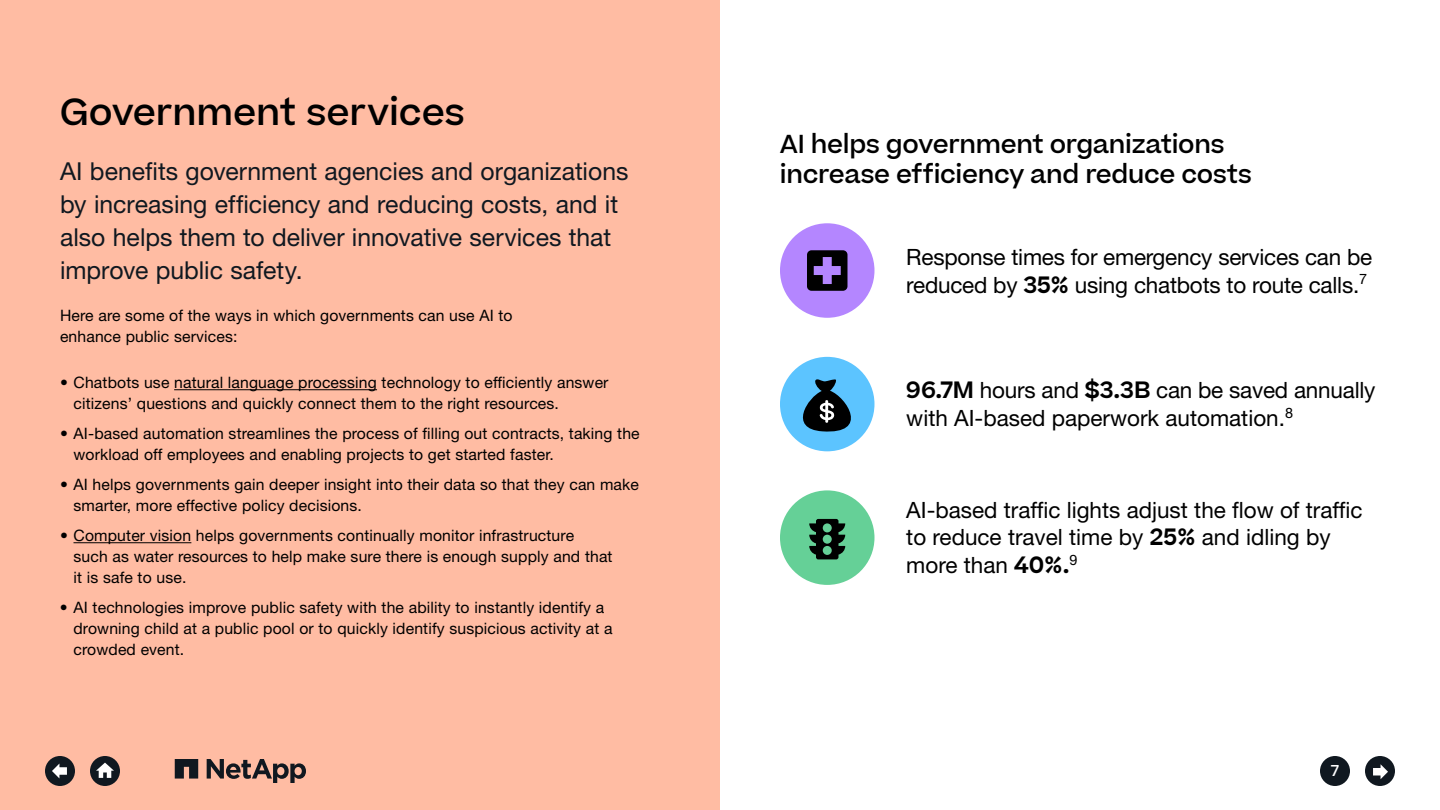
<style>
.page{position:relative;width:1440px;height:810px;background:#fff}
.page>*{position:absolute;margin:0;border:0;box-sizing:border-box;transform-origin:0 0}
.t1{font:500 36px "Beatrice";color:#000}
.t2{font:24.75px/33px "Helvetica Neue LT Std";color:#101820}
.t3{font:500 24.75px "Beatrice";letter-spacing:-.01em;color:#000}
.t4{font:22.5px/28px "Helvetica Neue LT Std";letter-spacing:-.01em;color:#000}
.t5{font:15.75px/21px "Helvetica Neue LT Std";letter-spacing:.01em;color:#000}
.t6{font:500 15px "Beatrice";color:#fff}
.s1{font-family:"Beatrice";font-weight:600}
</style>
<div class="page">
<div style="left:0;top:0;width:720px;height:810px;background:#ffbca3"></div>
<hr style="left:174px;top:389px;width:203px;height:1px;background:#000">
<hr style="left:74px;top:542px;width:117px;height:1px;background:#000">
<div style="left:780px;top:357px;width:94px;height:94px;background:#5cc4ff;border-radius:50%"></div>
<svg style="left:803px;top:379px;width:48px;height:53px"></svg>
<div style="left:780px;top:490px;width:94px;height:95px;background:#65d097;border-radius:50%"></div>
<svg style="left:809px;top:519px;width:36px;height:40px"></svg>
<div style="left:780px;top:223px;width:94px;height:95px;background:#b486ff;border-radius:50%"></div>
<svg style="left:807px;top:250px;width:40px;height:41px"></svg>
<svg style="left:207px;top:759px;width:99px;height:24px"></svg>
<svg style="left:175px;top:759px;width:23px;height:20px"></svg>
<div style="left:1320px;top:756px;width:30px;height:30px;background:#101820;border-radius:50%"></div>
<div style="left:90px;top:756px;width:30px;height:30px;background:#101820;border-radius:50%"></div>
<svg style="left:96px;top:763px;width:18px;height:15px"></svg>
<div style="left:1365px;top:756px;width:30px;height:30px;background:#101820;border-radius:50%"></div>
<svg style="left:1373px;top:764px;width:15px;height:15px"></svg>
<div style="left:45px;top:756px;width:30px;height:30px;background:#101820;border-radius:50%"></div>
<svg style="left:52px;top:764px;width:15px;height:14px"></svg>
<h1 class="t1" style="left:60px;top:88px;width:407px">Government services</h1>
<h2 class="t3" style="left:780px;top:128px;width:446px">AI helps government organizations</h2>
<h2 class="t2" style="left:60px;top:154px;width:570px">AI benefits government agencies and organizations</h2>
<h2 class="t3" style="left:780px;top:157px;width:473px">increase efficiency and reduce costs</h2>
<h2 class="t2" style="left:60px;top:187px;width:560px">by increasing efficiency and reducing costs, and it also helps them to deliver innovative services that improve public safety.</h2>
<p class="t5" style="left:60px;top:304px;width:454px">Here are some of the ways in which governments can use AI to enhance public services:</p>
<p class="t5" style="left:73px;top:372px;width:537px;text-indent:-13px">• Chatbots use natural language processing technology to efficiently answer citizens’ questions and quickly connect them to the right resources.</p>
<p class="t5" style="left:73px;top:423px;width:568px;text-indent:-13px">• AI-based automation streamlines the process of filling out contracts, taking the workload off employees and enabling projects to get started faster.</p>
<p class="t5" style="left:73px;top:474px;width:567px;text-indent:-13px">• AI helps governments gain deeper insight into their data so that they can make smarter, more effective policy decisions.</p>
<p class="t5" style="left:73px;top:525px;width:541px;text-indent:-13px">• Computer vision helps governments continually monitor infrastructure<br>such as water resources to help make sure there is enough supply and that it is safe to use.</p>
<p class="t5" style="left:73px;top:597px;width:541px;text-indent:-13px">• AI technologies improve public safety with the ability to instantly identify a drowning child at a public pool or to quickly identify suspicious activity at a crowded event.</p>
<h3 class="t4" style="left:906px;top:242px;width:468px">Response times for emergency services can be reduced by <span class="s1">35%</span> using chatbots to route calls.<sup>7</sup></h3>
<h3 class="t4" style="left:906px;top:376px;width:471px"><span class="s1">96.7M</span> hours and <span class="s1">$3.3B</span> can be saved annually with AI-based paperwork automation.<sup>8</sup></h3>
<h3 class="t4" style="left:906px;top:496px;width:458px;line-height:27.5px">AI-based traffic lights adjust the flow of traffic to reduce travel time by <span class="s1">25%</span> and idling by more than <span class="s1">40%.</span><sup>9</sup></h3>
<p class="t6" style="left:1331px;top:761px;width:10px">7</p>
</div>
